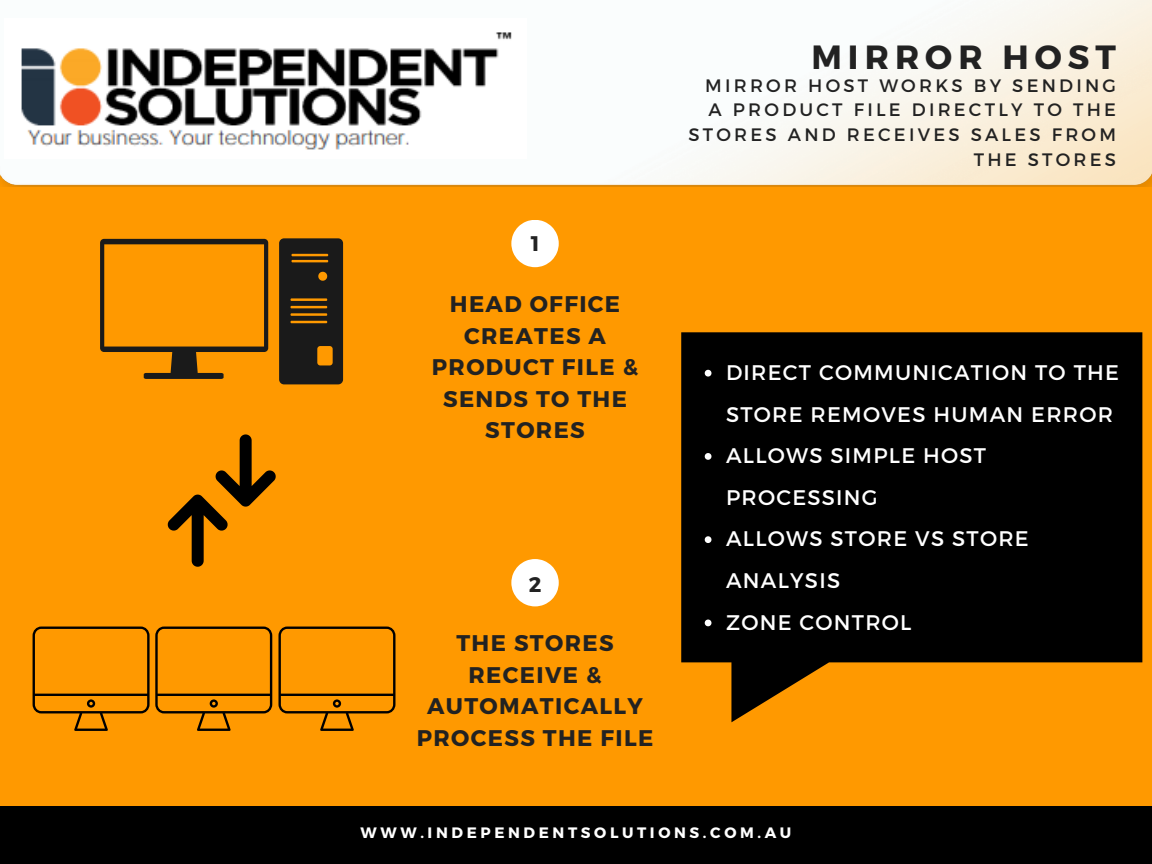
<style>
.page{position:relative;width:1152px;height:864px;background:#f90}
.page>*{position:absolute;margin:0;border:0;box-sizing:border-box;transform-origin:0 0}
.t1{font:700 33.6px "Montserrat";letter-spacing:.18em;color:#222}
.t2{font:700 22.65px/31.5px "Montserrat";letter-spacing:.06em;color:#222;text-align:center}
.t3{font:21.15px/41.7px "Montserrat";letter-spacing:.06em;color:#fff}
.t4{font:700 21.15px "Montserrat";color:#222}
.t5{font:18px/24.8px "Montserrat";letter-spacing:.18em;color:#222;text-align:right}
.t6{font:700 15.15px "Montserrat";letter-spacing:.24em;color:#fff}
</style>
<div class="page">
<img style="left:0;top:0;width:1152px;height:186px">
<svg style="left:511px;top:220px;width:48px;height:47px"></svg>
<svg style="left:511px;top:559px;width:48px;height:47px"></svg>
<img style="left:5px;top:18px;width:522px;height:141px">
<svg style="left:100px;top:238px;width:243px;height:146px"></svg>
<svg style="left:278px;top:627px;width:117px;height:104px"></svg>
<svg style="left:33px;top:627px;width:239px;height:104px"></svg>
<svg style="left:168px;top:434px;width:108px;height:133px"></svg>
<svg style="left:681px;top:332px;width:461px;height:390px;background:#231500"></svg>
<div style="left:0;top:807px;width:1152px;height:57px;background:#000"></div>
<svg style="left:705px;top:370px;width:6px;height:7px"></svg>
<svg style="left:705px;top:453px;width:6px;height:7px"></svg>
<svg style="left:705px;top:536px;width:6px;height:7px"></svg>
<svg style="left:705px;top:620px;width:6px;height:6px"></svg>
<p class="t1" style="left:811px;top:35px;width:306px">MIRROR HOST</p>
<p class="t4" style="left:531px;top:230px;width:10px">1</p>
<p class="t2" style="left:432px;top:287px;width:208px">HEAD OFFICE<br>CREATES A<br>PRODUCT FILE &amp;<br>SENDS TO THE<br>STORES</p>
<p class="t4" style="left:529px;top:571px;width:14px">2</p>
<p class="t2" style="left:417px;top:626px;width:238px">THE STORES<br>RECEIVE &amp;<br>AUTOMATICALLY<br>PROCESS THE FILE</p>
<p class="t5" style="left:688px;top:72px;width:429px">MIRROR HOST WORKS BY SENDING<br>A PRODUCT FILE DIRECTLY TO THE<br>STORES AND RECEIVES SALES FROM<br>THE STORES</p>
<p class="t3" style="left:726px;top:350px;width:395px">DIRECT COMMUNICATION TO THE<br>STORE REMOVES HUMAN ERROR</p>
<p class="t3" style="left:726px;top:434px;width:262px">ALLOWS SIMPLE HOST<br>PROCESSING</p>
<p class="t3" style="left:726px;top:517px;width:304px">ALLOWS STORE VS STORE<br>ANALYSIS</p>
<p class="t3" style="left:726px;top:600px;width:187px">ZONE CONTROL</p>
<p class="t6" style="left:361px;top:823px;width:432px">WWW.INDEPENDENTSOLUTIONS.COM.AU</p>
</div>
